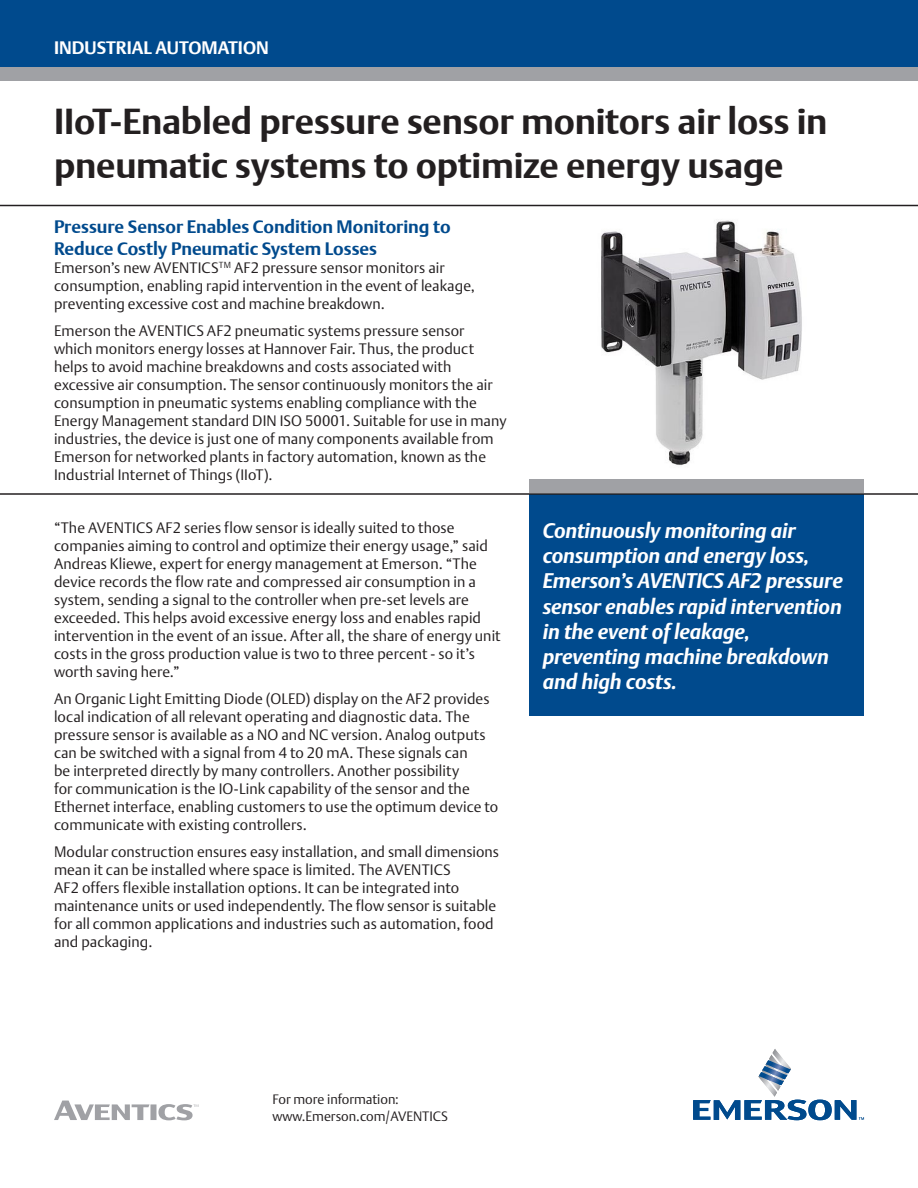
<style>
.page{position:relative;width:918px;height:1188px;background:#fff}
.page>*{position:absolute;margin:0;border:0;box-sizing:border-box;transform-origin:0 0}
.Page_Heading_1{font:700 36px/43.2px "DTL Argo T";letter-spacing:-.005em;color:#231f20}
.Quotes{font:italic 700 21px/25.2px "DTL Argo T";letter-spacing:-.005em;color:#fff}
.Head_2{font:700 18px/21.6px "DTL Argo T";letter-spacing:-.005em;color:#004a8d}
.t1{font:700 18px "DTL Argo T";color:#fff}
.Body_copy{font:300 15px/18px "DTL Argo T";letter-spacing:.005em;color:#231f20}
.Footer_copy{font:300 13.5px "DTL Argo T";color:#231f20}
</style>
<div class="page">
<div style="left:0;top:0;width:918px;height:68px;background:#004a8d"></div>
<div style="left:0;top:68px;width:918px;height:13px;background:#a0a1a5"></div>
<svg style="left:54px;top:1101px;width:144px;height:19px"></svg>
<img style="left:601px;top:220px;width:201px;height:246px">
<div style="left:529px;top:494px;width:335px;height:222px;background:#004a8d"></div>
<div style="left:529px;top:480px;width:335px;height:13px;background:#a0a1a5"></div>
<svg style="left:693px;top:1049px;width:171px;height:71px"></svg>
<hr style="left:0;top:205px;width:918px;height:1px;background:#231f20">
<hr style="left:0;top:493px;width:918px;height:2px;background:#231f20">
<p class="t1" style="left:54px;top:37px;width:216px">INDUSTRIAL AUTOMATION</p>
<p class="Page_Heading_1" style="left:54px;top:100px;width:775px">IIoT-Enabled pressure sensor monitors air loss in pneumatic systems to optimize energy usage</p>
<p class="Head_2" style="left:54px;top:216px;width:398px">Pressure Sensor Enables Condition Monitoring to<br>Reduce Costly Pneumatic System Losses</p>
<p class="Body_copy" style="left:54px;top:258px;width:423px">Emerson’s new AVENTICS<sup>TM</sup> AF2 pressure sensor monitors air consumption, enabling rapid intervention in the event of leakage, preventing excessive cost and machine breakdown.</p>
<p class="Body_copy" style="left:54px;top:321px;width:454px">Emerson the AVENTICS AF2 pneumatic systems pressure sensor which monitors energy losses at Hannover Fair. Thus, the product helps to avoid machine breakdowns and costs associated with excessive air consumption. The sensor continuously monitors the air consumption in pneumatic systems enabling compliance with the Energy Management standard DIN ISO 50001. Suitable for use in many industries, the device is just one of many components available from Emerson for networked plants in factory automation, known as the Industrial Internet of Things (IIoT).</p>
<p class="Quotes" style="left:543px;top:518px;width:302px">Continuously monitoring air consumption and energy loss,<br>Emerson’s AVENTICS AF2 pressure sensor enables rapid intervention in the event of leakage, preventing machine breakdown and high costs.</p>
<p class="Body_copy" style="left:54px;top:519px;width:448px">“The AVENTICS AF2 series flow sensor is ideally suited to those companies aiming to control and optimize their energy usage,” said Andreas Kliewe, expert for energy management at Emerson. “The device records the flow rate and compressed air consumption in a system, sending a signal to the controller when pre-set levels are exceeded. This helps avoid excessive energy loss and enables rapid intervention in the event of an issue. After all, the share of energy unit costs in the gross production value is two to three percent - so it’s worth saving here.”</p>
<p class="Body_copy" style="left:54px;top:690px;width:446px">An Organic Light Emitting Diode (OLED) display on the AF2 provides local indication of all relevant operating and diagnostic data. The pressure sensor is available as a NO and NC version. Analog outputs can be switched with a signal from 4 to 20 mA. These signals can<br>be interpreted directly by many controllers. Another possibility<br>for communication is the IO-Link capability of the sensor and the Ethernet interface, enabling customers to use the optimum device to communicate with existing controllers.</p>
<p class="Body_copy" style="left:54px;top:843px;width:447px">Modular construction ensures easy installation, and small dimensions mean it can be installed where space is limited. The AVENTICS<br>AF2 offers flexible installation options. It can be integrated into maintenance units or used independently. The flow sensor is suitable for all common applications and industries such as automation, food and packaging.</p>
<p class="Footer_copy" style="left:272px;top:1091px;width:128px">For more information:</p>
<p class="Footer_copy" style="left:272px;top:1108px;width:177px">www.Emerson.com/AVENTICS</p>
</div>
